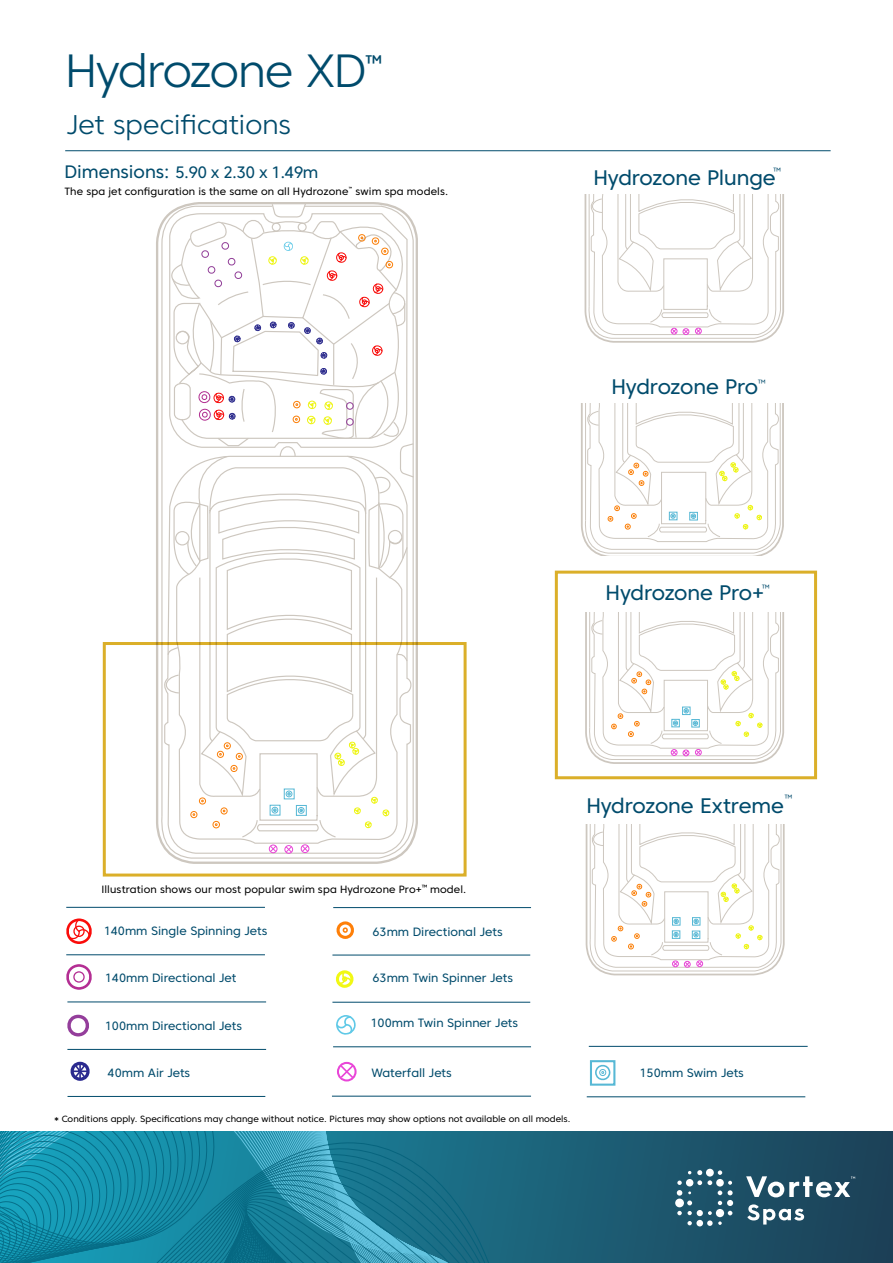
<style>
.page{position:relative;width:893px;height:1263px;background:#fff}
.page>*{position:absolute;margin:0;border:0;box-sizing:border-box;transform-origin:0 0}
.t1{font:300 46.5px "Core Sans C 35";letter-spacing:-.03em;color:#004b6c}
.t2{font:300 27px "Core Sans C 35";color:#004b6c}
.t3{font:21px "Core Sans C 45";letter-spacing:-.01em;color:#004b6c}
.t4{font:16.5px "Core Sans C 45";color:#004b6c}
.t5{font:12px "Core Sans C 45";color:#004b6c}
.t6{font:10.5px "Core Sans C 45";letter-spacing:.015em;color:#000}
.t7{font:300 10.5px "Core Sans C 35";color:#004b6c}
.t8{font:9px "Core Sans C 45";color:#000}
.t9{font:500 4.5px "Core Sans C 55";color:#000}
.s1{font-size:18px}
</style>
<div class="page">
<svg style="left:506px;top:1131px;width:387px;height:132px;background:#1c546a"></svg>
<svg style="left:0;top:1131px;width:506px;height:132px;background:#1c859f"></svg>
<svg style="left:675px;top:1198px;width:9px;height:9px"></svg>
<svg style="left:677px;top:1170px;width:56px;height:56px;background:#4a7587"></svg>
<svg style="left:747px;top:1204px;width:57px;height:20px"></svg>
<svg style="left:746px;top:1176px;width:109px;height:21px"></svg>
<svg style="left:156px;top:223px;width:262px;height:621px"></svg>
<svg style="left:163px;top:838px;width:250px;height:16px"></svg>
<svg style="left:176px;top:838px;width:227px;height:6px"></svg>
<svg style="left:162px;top:203px;width:254px;height:635px"></svg>
<div style="left:269px;top:844px;width:8px;height:9px;border:1px solid #e846d7;border-radius:50%"></div>
<svg style="left:270px;top:845px;width:7px;height:7px"></svg>
<div style="left:301px;top:844px;width:8px;height:9px;border:1px solid #e846d7;border-radius:50%"></div>
<svg style="left:301px;top:845px;width:8px;height:7px"></svg>
<div style="left:284px;top:845px;width:9px;height:9px;border:1px solid #e846d7;border-radius:50%"></div>
<svg style="left:285px;top:846px;width:8px;height:7px"></svg>
<svg style="left:581px;top:404px;width:203px;height:151px"></svg>
<svg style="left:585px;top:612px;width:199px;height:152px"></svg>
<svg style="left:586px;top:825px;width:199px;height:150px"></svg>
<svg style="left:585px;top:195px;width:199px;height:148px"></svg>
<hr style="left:65px;top:150px;width:766px;height:1px;background:#004b6c">
<div style="left:555px;top:571px;width:262px;height:208px;border:3px solid #dbaf29"></div>
<div style="left:103px;top:642px;width:364px;height:234px;border:3px solid #dbaf29"></div>
<svg style="left:66px;top:964px;width:26px;height:26px"></svg>
<svg style="left:66px;top:918px;width:26px;height:26px"></svg>
<svg style="left:67px;top:1015px;width:22px;height:21px"></svg>
<hr style="left:66px;top:907px;width:199px;height:1px;background:#004b6c">
<hr style="left:66px;top:954px;width:199px;height:1px;background:#004b6c">
<hr style="left:67px;top:1001px;width:199px;height:1px;background:#004b6c">
<hr style="left:67px;top:1049px;width:199px;height:1px;background:#004b6c">
<hr style="left:589px;top:1046px;width:219px;height:1px;background:#004b6c">
<svg style="left:336px;top:970px;width:17px;height:18px"></svg>
<svg style="left:336px;top:921px;width:18px;height:18px"></svg>
<hr style="left:332px;top:955px;width:198px;height:1px;background:#004b6c">
<hr style="left:332px;top:1002px;width:198px;height:1px;background:#004b6c">
<hr style="left:333px;top:907px;width:198px;height:1px;background:#004b6c">
<svg style="left:71px;top:1062px;width:19px;height:19px"></svg>
<hr style="left:68px;top:1096px;width:197px;height:1px;background:#004b6c">
<svg style="left:595px;top:1065px;width:15px;height:15px"></svg>
<div style="left:590px;top:1060px;width:25px;height:26px;border:2px solid #57b8d5"></div>
<div style="left:337px;top:1062px;width:20px;height:19px;border:2px solid #e946d8;border-radius:50%"></div>
<svg style="left:339px;top:1063px;width:16px;height:17px"></svg>
<svg style="left:336px;top:1015px;width:20px;height:20px"></svg>
<hr style="left:333px;top:1046px;width:198px;height:1px;background:#004b6c">
<hr style="left:332px;top:1096px;width:199px;height:1px;background:#004b6c">
<hr style="left:587px;top:1096px;width:218px;height:1px;background:#004b6c">
<h1 class="t1" style="left:65px;top:42px;width:319px">Hydrozone XD<sup>™</sup></h1>
<h2 class="t2" style="left:66px;top:108px;width:226px">Jet specifications</h2>
<h3 class="t4" style="left:64px;top:162px;width:255px"><span class="s1">Dimensions:</span> 5.90 x 2.30 x 1.49m</h3>
<p class="t6" style="left:64px;top:185px;width:286px">The spa jet configuration is the same on all Hydrozone</p>
<p class="t9" style="left:349px;top:186px;width:5px">™</p>
<p class="t6" style="left:356px;top:185px;width:94px">swim spa models.</p>
<p class="t6" style="left:101px;top:883px;width:366px">Illustration shows our most popular swim spa Hydrozone Pro+<sup>™</sup> model.</p>
<h3 class="t3" style="left:593px;top:164px;width:184px">Hydrozone Plunge</h3>
<p class="t7" style="left:773px;top:165px;width:10px">™</p>
<h3 class="t3" style="left:611px;top:374px;width:156px">Hydrozone Pro<sup>™</sup></h3>
<h3 class="t3" style="left:606px;top:579px;width:166px">Hydrozone Pro+<sup>™</sup></h3>
<p class="t7" style="left:784px;top:792px;width:10px">™</p>
<h3 class="t3" style="left:586px;top:792px;width:199px">Hydrozone Extreme</h3>
<p class="t5" style="left:104px;top:923px;width:165px">140mm Single Spinning Jets</p>
<p class="t5" style="left:105px;top:970px;width:133px">140mm Directional Jet</p>
<p class="t5" style="left:105px;top:1018px;width:139px">100mm Directional Jets</p>
<p class="t5" style="left:108px;top:1065px;width:84px">40mm Air Jets</p>
<p class="t5" style="left:372px;top:924px;width:132px">63mm Directional Jets</p>
<p class="t5" style="left:372px;top:971px;width:142px">63mm Twin Spinner Jets</p>
<p class="t5" style="left:370px;top:1015px;width:149px">100mm Twin Spinner Jets</p>
<p class="t5" style="left:371px;top:1065px;width:82px">Waterfall Jets</p>
<p class="t5" style="left:639px;top:1065px;width:106px">150mm Swim Jets</p>
<p class="t8" style="left:54px;top:1113px;width:518px">* Conditions apply. Specifications may change without notice. Pictures may show options not available on all models.</p>
</div>
